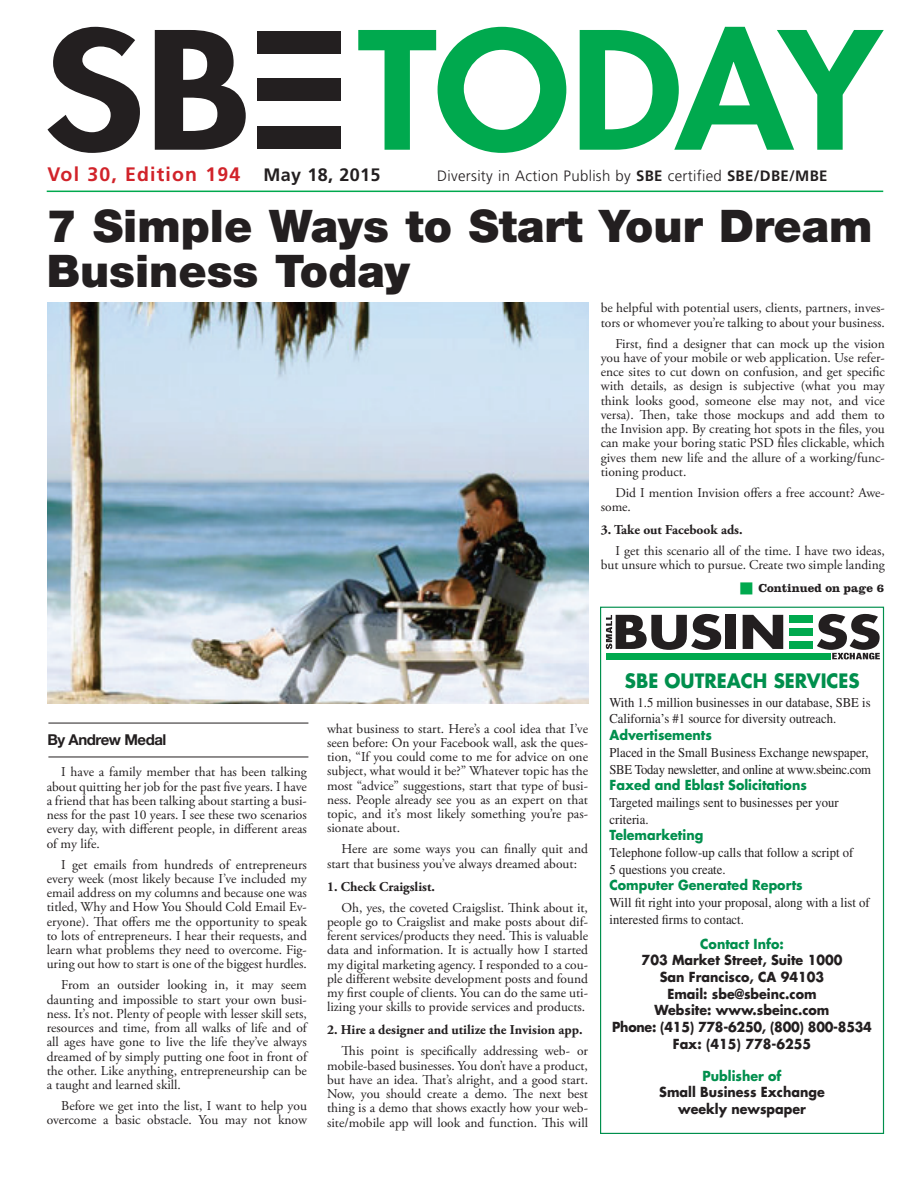
<style>
.page{position:relative;width:918px;height:1188px;background:#fff}
.page>*{position:absolute;margin:0;border:0;box-sizing:border-box;transform-origin:0 0}
.t1{font:900 45px/45px "Helvetica Neue LT Std";color:#231f20}
.t2{font:700 19.5px "Frutiger";letter-spacing:.06em;color:#d1232a}
.t3{font:700 19.35px "Futura";color:#008f4d;scale:.94 1}
.t4{font:300 15px "Frutiger";letter-spacing:.02em;color:#231f20}
.t5{font:700 15px "Helvetica Neue LT Std";letter-spacing:-.03em;color:#231f20}
.t6{font:13.5px/14.2px "Adobe Garamond Pro";color:#231f20;text-align:justify}
.t7{font:13.5px/16.6px "Times";color:#231f20;scale:.94 1}
.t8{font:700 13.5px/16.6px "Futura";color:#231f20;text-align:center;scale:.94 1}
.t9{font:700 13.5px "Futura";color:#008f4d;scale:.94 1}
.t10{font:700 13.5px "Adobe Garamond Pro";color:#231f20}
.t11{font:700 12px "Clarendon LT Std";color:#231f20}
.s1{font-size:18px;color:#231f20}
.s2{font-weight:700}
</style>
<div class="page">
<hr style="left:47px;top:191px;width:836px;height:1px;background:#00a94e">
<div style="left:600px;top:607px;width:284px;height:527px;background:#fff;border:1px solid #008f4d"></div>
<div style="left:606px;top:653px;width:224px;height:6px;background:#00a94e"></div>
<div style="left:726px;top:615px;width:10px;height:34px;background:#231f20"></div>
<svg style="left:743px;top:615px;width:40px;height:34px"></svg>
<div style="left:790px;top:615px;width:23px;height:7px;background:#00a94e"></div>
<div style="left:790px;top:628px;width:23px;height:8px;background:#00a94e"></div>
<div style="left:790px;top:641px;width:23px;height:8px;background:#00a94e"></div>
<svg style="left:606px;top:614px;width:115px;height:36px"></svg>
<svg style="left:817px;top:614px;width:63px;height:45px"></svg>
<div style="left:257px;top:126px;width:84px;height:22px;background:#231f20"></div>
<div style="left:257px;top:78px;width:84px;height:23px;background:#231f20"></div>
<div style="left:257px;top:31px;width:84px;height:22px;background:#231f20"></div>
<svg style="left:47px;top:27px;width:93px;height:126px"></svg>
<svg style="left:155px;top:30px;width:91px;height:120px"></svg>
<svg style="left:358px;top:27px;width:208px;height:126px"></svg>
<svg style="left:580px;top:27px;width:304px;height:123px"></svg>
<hr style="left:48px;top:757px;width:260px;height:1px;background:#231f20">
<hr style="left:48px;top:723px;width:260px;height:1px;background:#231f20">
<img style="left:47px;top:303px;width:541px;height:400px">
<h2 class="t2" style="left:47px;top:162px;width:335px">Vol 30, Edition 194 <span class="s1">May 18, 2015</span></h2>
<p class="t4" style="left:437px;top:167px;width:392px">Diversity in Action Publish by <span class="s2">SBE</span> certified <span class="s2">SBE/DBE/MBE</span></p>
<h1 class="t1" style="left:47px;top:204px;width:827px">7 Simple Ways to Start Your Dream<br>Business Today</h1>
<p class="t6" style="left:601px;top:301px;width:286px">be helpful with potential users, clients, partners, inves&shy;tors or whomever you’re talking to about your business.</p>
<p class="t6" style="left:601px;top:337px;width:286px;text-indent:15px">First, find a designer that can mock up the vision you have of your mobile or web application. Use refer&shy;ence sites to cut down on confusion, and get specific with details, as design is subjective (what you may think looks good, someone else may not, and vice versa). Then, take those mockups and add them to the Invision app. By creating hot spots in the files, you can make your boring static PSD files clickable, which gives them new life and the allure of a working/func&shy;tioning product.</p>
<p class="t6" style="left:601px;top:486px;width:286px;text-indent:15px">Did I mention Invision offers a free account? Awe&shy;some.</p>
<p class="t10" style="left:601px;top:522px;width:143px">3. Take out Facebook ads.</p>
<p class="t6" style="left:601px;top:544px;width:286px;text-align:right">I get this scenario all of the time. I have two ideas, but unsure which to pursue. Create two simple landing</p>
<p class="t11" style="left:758px;top:580px;width:127px">Continued on page 6</p>
<p class="t5" style="left:47px;top:730px;width:120px">By Andrew Medal</p>
<p class="t6" style="left:47px;top:765px;width:262px;text-indent:15px">I have a family member that has been talking about quitting her job for the past five years. I have a friend that has been talking about starting a busi&shy;ness for the past 10 years. I see these two scenarios every day, with different people, in different areas of my life.</p>
<p class="t6" style="left:47px;top:858px;width:262px;text-indent:15px">I get emails from hundreds of entrepreneurs every week (most likely because I’ve included my email address on my columns and because one was titled, Why and How You Should Cold Email Ev&shy;eryone). That offers me the opportunity to speak to lots of entrepreneurs. I hear their requests, and learn what problems they need to overcome. Fig&shy;uring out how to start is one of the biggest hurdles.</p>
<p class="t6" style="left:47px;top:978px;width:262px;text-indent:15px">From an outsider looking in, it may seem daunting and impossible to start your own busi&shy;ness. It’s not. Plenty of people with lesser skill sets, resources and time, from all walks of life and of all ages have gone to live the life they’ve always dreamed of by simply putting one foot in front of the other. Like anything, entrepreneurship can be a taught and learned skill.</p>
<p class="t6" style="left:47px;top:1099px;width:262px;text-align:right">Before we get into the list, I want to help you overcome a basic obstacle. You may not know</p>
<p class="t6" style="left:327px;top:722px;width:263px">what business to start. Here’s a cool idea that I’ve seen before: On your Facebook wall, ask the ques&shy;tion, “If you could come to me for advice on one subject, what would it be?” Whatever topic has the most “advice” suggestions, start that type of busi&shy;ness. People already see you as an expert on that topic, and it’s most likely something you’re pas&shy;sionate about.</p>
<p class="t6" style="left:327px;top:842px;width:262px;text-indent:15px">Here are some ways you can finally quit and start that business you’ve always dreamed about:</p>
<p class="t10" style="left:327px;top:878px;width:109px">1. Check Craigslist.</p>
<p class="t6" style="left:327px;top:901px;width:262px;text-indent:15px">Oh, yes, the coveted Craigslist. Think about it, people go to Craigslist and make posts about dif&shy;ferent services/products they need. This is valuable data and information. It is actually how I started my digital marketing agency. I responded to a cou&shy;ple different website development posts and found my first couple of clients. You can do the same uti&shy;lizing your skills to provide services and products.</p>
<p class="t10" style="left:327px;top:1022px;width:257px">2. Hire a designer and utilize the Invision app.</p>
<p class="t6" style="left:327px;top:1044px;width:262px;text-indent:15px">This point is specifically addressing web- or mobile-based businesses. You don’t have a product, but have an idea. That’s alright, and a good start.<br>Now, you should create a demo. The next best thing is a demo that shows exactly how your web&shy;site/mobile app will look and function. This will</p>
<h3 class="t3" style="left:625px;top:668px;width:88px">SBE Outreac</h3>
<h3 class="t3" style="left:753px;top:668px;width:84px">h Services</h3>
<p class="t7" style="left:610px;top:694px;width:279px">With 1.5 million businesses in our database, SBE is<br>California’s #1 source for diversity outreach.</p>
<p class="t9" style="left:610px;top:726px;width:110px">Advertisements</p>
<p class="t7" style="left:610px;top:744px;width:280px">Placed in the Small Business Exchange newspaper,<br>SBE Today newsletter, and online at www.sbeinc.com</p>
<p class="t9" style="left:610px;top:776px;width:211px">Faxed and Eblast Solicitations</p>
<p class="t7" style="left:610px;top:794px;width:246px">Targeted mailings sent to businesses per your criteria.</p>
<p class="t9" style="left:610px;top:826px;width:101px">Telemarketing</p>
<p class="t7" style="left:610px;top:844px;width:261px">Telephone follow-up calls that follow a script of<br>5 questions you create.</p>
<p class="t9" style="left:610px;top:876px;width:207px">Computer Generated Reports</p>
<p class="t7" style="left:610px;top:894px;width:278px">Will fit right into your proposal, along with a list of interested firms to contact.</p>
<p class="t9" style="left:700px;top:934px;width:90px">Contact Info:</p>
<p class="t8" style="left:612px;top:952px;width:278px">703 Market Street, Suite 1000<br>San Francisco, CA 94103<br>Email: sbe@sbeinc.com<br>Website: www.sbeinc.com<br>Phone: (415) 778-6250, (800) 800-8534<br>Fax: (415) 778-6255</p>
<p class="t9" style="left:703px;top:1067px;width:86px">Publisher of</p>
<p class="t8" style="left:659px;top:1084px;width:178px">Small Business Exchange weekly newspaper</p>
</div>
